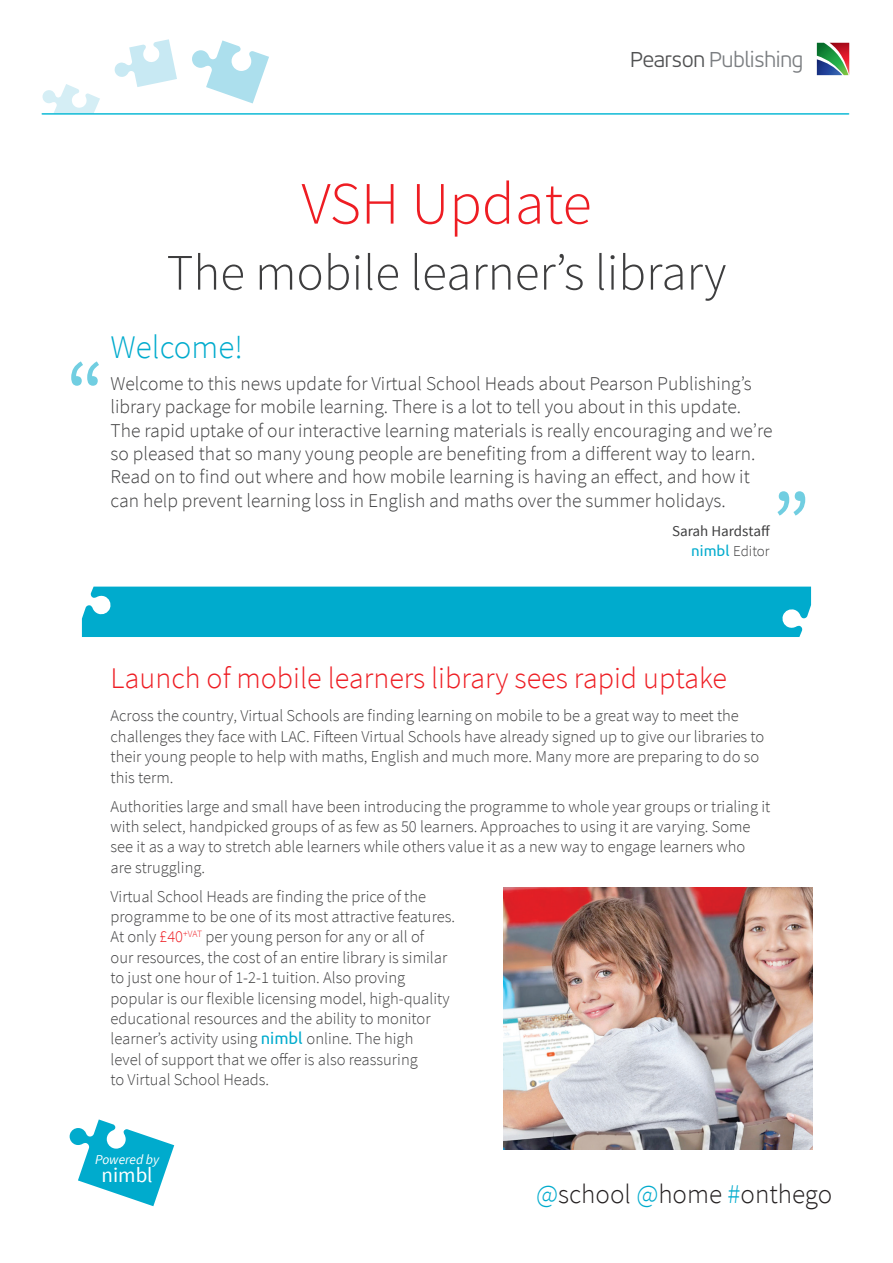
<style>
.page{position:relative;width:893px;height:1263px;background:#fff}
.page>*{position:absolute;margin:0;border:0;box-sizing:border-box;transform-origin:0 0}
.t1{font:300 60px "Source Sans Pro";color:#ee1d23}
.t2{font:300 51px "Source Sans Pro";color:#3e3e3f}
.t3{font:300 33px "Source Sans Pro";color:#00abcd}
.t4{font:300 30px "Source Sans Pro";color:#ee1d23}
.t5{font:300 27px "Source Sans Pro";color:#231f20}
.t6{font:300 23.1px "Accord Alternate";color:#7b7e81}
.t7{font:21px "Source Sans Pro";color:#fff}
.body_text{font:300 19.5px/23.4px "Source Sans Pro";color:#3e3e3f}
.body_text-2{font:300 16.5px/20.4px "Source Sans Pro";color:#3e3e3f}
.body_text-3{font:15px "Source Sans Pro";color:#3e3e3f}
.body_text-4{font:300 15px "Source Sans Pro";color:#3e3e3f}
.t8{font:italic 13.5px "Source Sans Pro";letter-spacing:-.005em;color:#fff}
.s1{color:#505152}
.s2{font-family:"Ubuntu";font-weight:400;color:#00abcd}
.s3{color:#ee1d23}
.s4{color:#00abcd}
</style>
<div class="page">
<img style="left:503px;top:887px;width:310px;height:262px">
<svg style="left:192px;top:40px;width:77px;height:63px"></svg>
<svg style="left:114px;top:39px;width:63px;height:48px"></svg>
<svg style="left:42px;top:84px;width:58px;height:29px"></svg>
<hr style="left:42px;top:113px;width:807px;height:2px;background:#1cbed8">
<svg style="left:817px;top:43px;width:32px;height:32px"></svg>
<svg style="left:71px;top:361px;width:28px;height:25px"></svg>
<svg style="left:777px;top:491px;width:28px;height:25px"></svg>
<svg style="left:70px;top:1119px;width:104px;height:87px"></svg>
<div style="left:82px;top:587px;width:729px;height:50px;background:#00abcd"></div>
<h3 class="t6" style="left:630px;top:46px;width:174px"><span class="s1">Pearson</span> Publishing</h3>
<p class="t1" style="left:301px;top:167px;width:292px">VSH Update</p>
<p class="t2" style="left:167px;top:242px;width:561px">The mobile learner’s library</p>
<p class="t3" style="left:111px;top:327px;width:134px">Welcome!</p>
<p class="body_text" style="left:111px;top:372px;width:663px">Welcome to this news update for Virtual School Heads about Pearson Publishing’s library package for mobile learning. There is a lot to tell you about in this update.<br>The rapid uptake of our interactive learning materials is really encouraging and we’re so pleased that so many young people are benefiting from a different way to learn.<br>Read on to find out where and how mobile learning is having an effect, and how it can help prevent learning loss in English and maths over the summer holidays.</p>
<p class="body_text-3" style="left:672px;top:521px;width:100px">Sarah Hardstaff</p>
<p class="body_text-4" style="left:691px;top:542px;width:80px"><span class="s2">nimbl</span> Editor</p>
<p class="t4" style="left:111px;top:660px;width:618px">Launch of mobile learners library sees rapid uptake</p>
<p class="body_text-2" style="left:111px;top:706px;width:655px">Across the country, Virtual Schools are finding learning on mobile to be a great way to meet the challenges they face with LAC. Fifteen Virtual Schools have already signed up to give our libraries to their young people to help with maths, English and much more. Many more are preparing to do so this term.</p>
<p class="body_text-2" style="left:111px;top:796px;width:661px">Authorities large and small have been introducing the programme to whole year groups or trialing it with select, handpicked groups of as few as 50 learners. Approaches to using it are varying. Some see it as a way to stretch able learners while others value it as a new way to engage learners who are struggling.</p>
<p class="body_text-2" style="left:111px;top:886px;width:346px">Virtual School Heads are finding the price of the programme to be one of its most attractive features.<br>At only <span class="s3">£40</span><sup>+VAT</sup> per young person for any or all of<br>our resources, the cost of an entire library is similar to just one hour of 1-2-1 tuition. Also proving popular is our flexible licensing model, high-quality educational resources and the ability to monitor learner’s activity using <span class="s2">nimbl</span> online. The high<br>level of support that we offer is also reassuring<br>to Virtual School Heads.</p>
<p class="t8" style="left:95px;top:1151px;width:65px">Powered by</p>
<p class="t7" style="left:102px;top:1161px;width:53px">nimbl</p>
<h3 class="t5" style="left:536px;top:1177px;width:298px"><span class="s4">@</span>school <span class="s4">@</span>home <span class="s4">#</span>onthego</h3>
</div>
